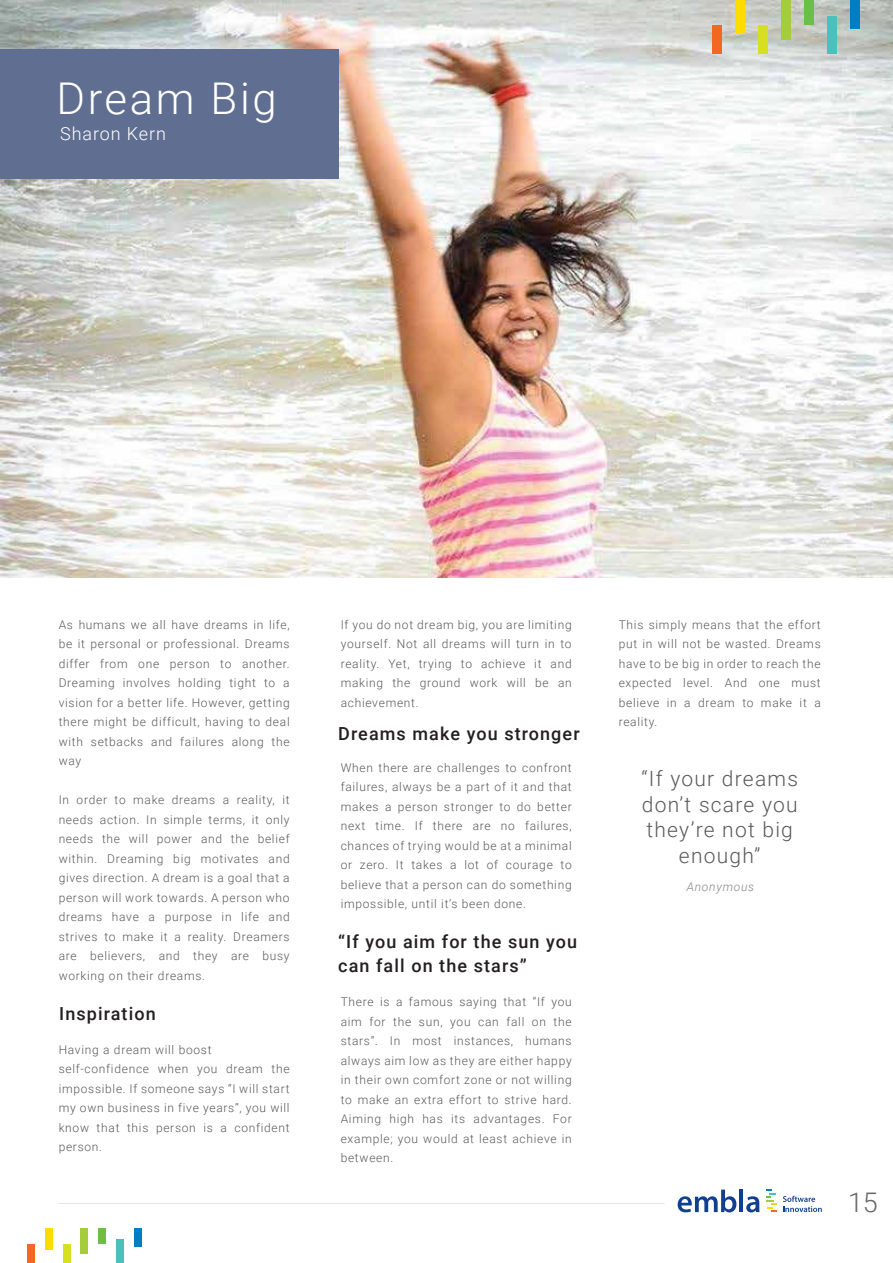
<style>
.page{position:relative;width:893px;height:1263px;background:#fff}
.page>*{position:absolute;margin:0;border:0;box-sizing:border-box;transform-origin:0 0}
.t1{font:300 43.8px "Roboto";letter-spacing:.06em;color:#fff}
.t2{font:300 27px "Roboto";color:#666767}
.t3{font:300 21px/25.5px "Roboto";letter-spacing:.06em;color:#58595b;text-align:center}
.t4{font:500 18px/24px "Roboto";letter-spacing:.06em;color:#231f20}
.t5{font:300 18px "Roboto";letter-spacing:.05em;color:#fff}
.t6{font:300 12px/19.5px "Roboto";letter-spacing:.06em;color:#58595b;text-align:justify}
.t7{font:italic 300 12px "Roboto";letter-spacing:.06em;color:#868687}
</style>
<div class="page">
<div style="left:135px;top:1228px;width:7px;height:19px;background:#007ec3"></div>
<div style="left:117px;top:1239px;width:7px;height:24px;background:#4bc1bd"></div>
<div style="left:99px;top:1228px;width:7px;height:16px;background:#6cbe45"></div>
<div style="left:63px;top:1244px;width:7px;height:19px;background:#d7df23"></div>
<div style="left:81px;top:1228px;width:7px;height:26px;background:#a4ce39"></div>
<div style="left:45px;top:1228px;width:7px;height:21px;background:#ffdb00"></div>
<div style="left:27px;top:1244px;width:7px;height:19px;background:#f26722"></div>
<svg style="left:767px;top:1189px;width:9px;height:23px"></svg>
<svg style="left:678px;top:1189px;width:58px;height:23px"></svg>
<hr style="left:739px;top:1189px;width:4px;height:23px;background:#113f8f">
<svg style="left:746px;top:1196px;width:13px;height:16px"></svg>
<svg style="left:783px;top:1196px;width:39px;height:16px"></svg>
<img style="left:0;top:0;width:893px;height:577px">
<div style="left:0;top:49px;width:339px;height:130px;background:#606f91"></div>
<div style="left:851px;top:0;width:9px;height:29px;background:#007ec3"></div>
<div style="left:828px;top:16px;width:9px;height:38px;background:#4bc1bd"></div>
<div style="left:805px;top:0;width:9px;height:24px;background:#6cbe45"></div>
<div style="left:758px;top:25px;width:10px;height:29px;background:#d7df23"></div>
<div style="left:782px;top:0;width:9px;height:40px;background:#a4ce39"></div>
<div style="left:735px;top:0;width:9px;height:33px;background:#ffdb00"></div>
<div style="left:712px;top:25px;width:9px;height:29px;background:#f26722"></div>
<h1 class="t1" style="left:56px;top:68px;width:222px">Dream Big</h1>
<h3 class="t5" style="left:60px;top:121px;width:107px">Sharon Kern</h3>
<p class="t6" style="left:59px;top:614px;width:233px">As humans we all have dreams in life, be it personal or professional. Dreams differ from one person to another.<br>Dreaming involves holding tight to a vision for a better life. However, getting there might be difficult, having to deal with setbacks and failures along the way</p>
<p class="t6" style="left:59px;top:790px;width:233px">In order to make dreams a reality, it needs action. In simple terms, it only needs the will power and the belief within. Dreaming big motivates and gives direction. A dream is a goal that a person will work towards. A person who dreams have a purpose in life and strives to make it a reality. Dreamers are believers, and they are busy working on their dreams.</p>
<h3 class="t4" style="left:59px;top:1001px;width:98px">Inspiration</h3>
<p class="t6" style="left:59px;top:1039px;width:233px;text-align:left">Having a dream will boost self-confidence when you dream the impossible. If someone says “I will start my own business in five years”, you will know that this person is a confident person.</p>
<p class="t6" style="left:341px;top:614px;width:233px">If you do not dream big, you are limiting yourself. Not all dreams will turn in to reality. Yet, trying to achieve it and making the ground work will be an achievement.</p>
<h3 class="t4" style="left:338px;top:721px;width:243px">Dreams make you stronger</h3>
<p class="t6" style="left:341px;top:757px;width:233px">When there are challenges to confront failures, always be a part of it and that makes a person stronger to do better next time. If there are no failures, chances of trying would be at a minimal or zero. It takes a lot of courage to believe that a person can do something impossible, until it’s been done.</p>
<h3 class="t4" style="left:338px;top:929px;width:241px">“If you aim for the sun you can fall on the stars”</h3>
<p class="t6" style="left:341px;top:992px;width:233px">There is a famous saying that “If you aim for the sun, you can fall on the stars”. In most instances, humans always aim low as they are either happy in their own comfort zone or not willing to make an extra effort to strive hard.<br>Aiming high has its advantages. For example; you would at least achieve in between.</p>
<p class="t6" style="left:619px;top:614px;width:204px">This simply means that the effort put in will not be wasted. Dreams have to be big in order to reach the expected level. And one must believe in a dream to make it a reality.</p>
<h3 class="t3" style="left:641px;top:765px;width:158px">“If your dreams don’t scare you they’re not big enough”</h3>
<p class="t7" style="left:687px;top:878px;width:69px">Anonymous</p>
<h2 class="t2" style="left:848px;top:1184px;width:31px">15</h2>
</div>
